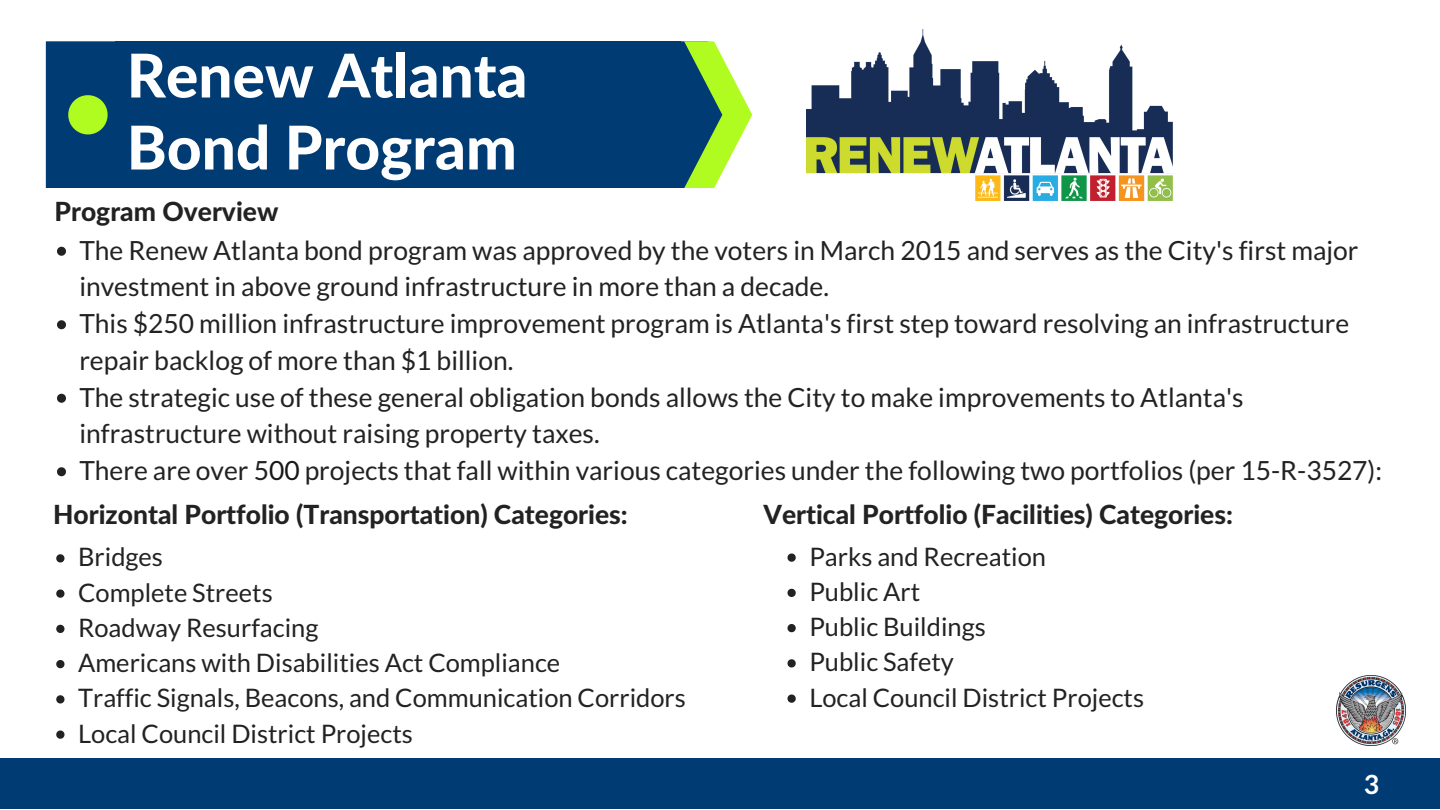
<style>
.page{position:relative;width:1440px;height:810px;background:#fff}
.page>*{position:absolute;margin:0;border:0;box-sizing:border-box;transform-origin:0 0}
.t1{font:800 60.4px/72px "Lato Latin";color:#fff}
.t2{font:26.4px/36.8px "Lato";color:#222}
.t3{font:800 26.4px "Lato Latin";color:#222}
.t4{font:700 26.4px "Lato";color:#fff}
.t5{font:25.5px/35.2px "Lato";color:#222}
.s1{color:#171716}
</style>
<div class="page">
<div style="left:0;top:758px;width:1440px;height:51px;background:#003b73"></div>
<img style="left:1336px;top:675px;width:70px;height:71px">
<img style="left:806px;top:29px;width:367px;height:171px">
<svg style="left:57px;top:247px;width:9px;height:9px"></svg>
<svg style="left:57px;top:320px;width:9px;height:9px"></svg>
<svg style="left:57px;top:394px;width:9px;height:9px"></svg>
<svg style="left:57px;top:467px;width:9px;height:9px"></svg>
<div style="left:116px;top:41px;width:565px;height:147px;background:#003b73"></div>
<svg style="left:681px;top:41px;width:71px;height:147px"></svg>
<svg style="left:46px;top:41px;width:70px;height:147px;background:#155269"></svg>
<svg style="left:56px;top:554px;width:8px;height:8px"></svg>
<svg style="left:56px;top:590px;width:8px;height:8px"></svg>
<svg style="left:56px;top:625px;width:8px;height:8px"></svg>
<svg style="left:56px;top:660px;width:8px;height:8px"></svg>
<svg style="left:56px;top:695px;width:8px;height:9px"></svg>
<svg style="left:56px;top:730px;width:8px;height:9px"></svg>
<svg style="left:788px;top:554px;width:8px;height:8px"></svg>
<svg style="left:788px;top:589px;width:8px;height:8px"></svg>
<svg style="left:788px;top:624px;width:8px;height:8px"></svg>
<svg style="left:788px;top:659px;width:8px;height:9px"></svg>
<svg style="left:788px;top:694px;width:8px;height:9px"></svg>
<h1 class="t1" style="left:127px;top:38px;width:402px">Renew Atlanta<br>Bond Program</h1>
<p class="t3" style="left:55px;top:195px;width:225px">Program Overview</p>
<p class="t2" style="left:79px;top:231px;width:1304px">The Renew Atlanta bond program was approved by the voters in March 2015 and serves as the City's first major investment in above ground infrastructure in more than a decade.<br>This $250 million infrastructure improvement program is Atlanta's first step toward resolving an infrastructure repair backlog of more than $1 billion.<br>The strategic use of these general obligation bonds allows the City to make improvements to Atlanta's infrastructure without raising property taxes.<br>There are over 5<span class="s1">00</span> projects that fall within various categories under the following two portfolios (per 15-R-3527):</p>
<p class="t3" style="left:53px;top:498px;width:576px">Horizontal Portfolio (Transportation) Categories:</p>
<p class="t3" style="left:764px;top:498px;width:471px">Vertical Portfolio (Facilities) Categories:</p>
<p class="t5" style="left:809px;top:538px;width:336px">Parks and Recreation<br>Public Art<br>Public Buildings<br>Public Safety<br>Local Council District Projects</p>
<p class="t5" style="left:78px;top:539px;width:609px">Bridges<br>Complete Streets<br>Roadway Resurfacing<br>Americans with Disabilities Act Compliance<br>Traffic Signals, Beacons, and Communication Corridors<br>Local Council District Projects</p>
<p class="t4" style="left:1364px;top:767px;width:17px">3</p>
</div>
